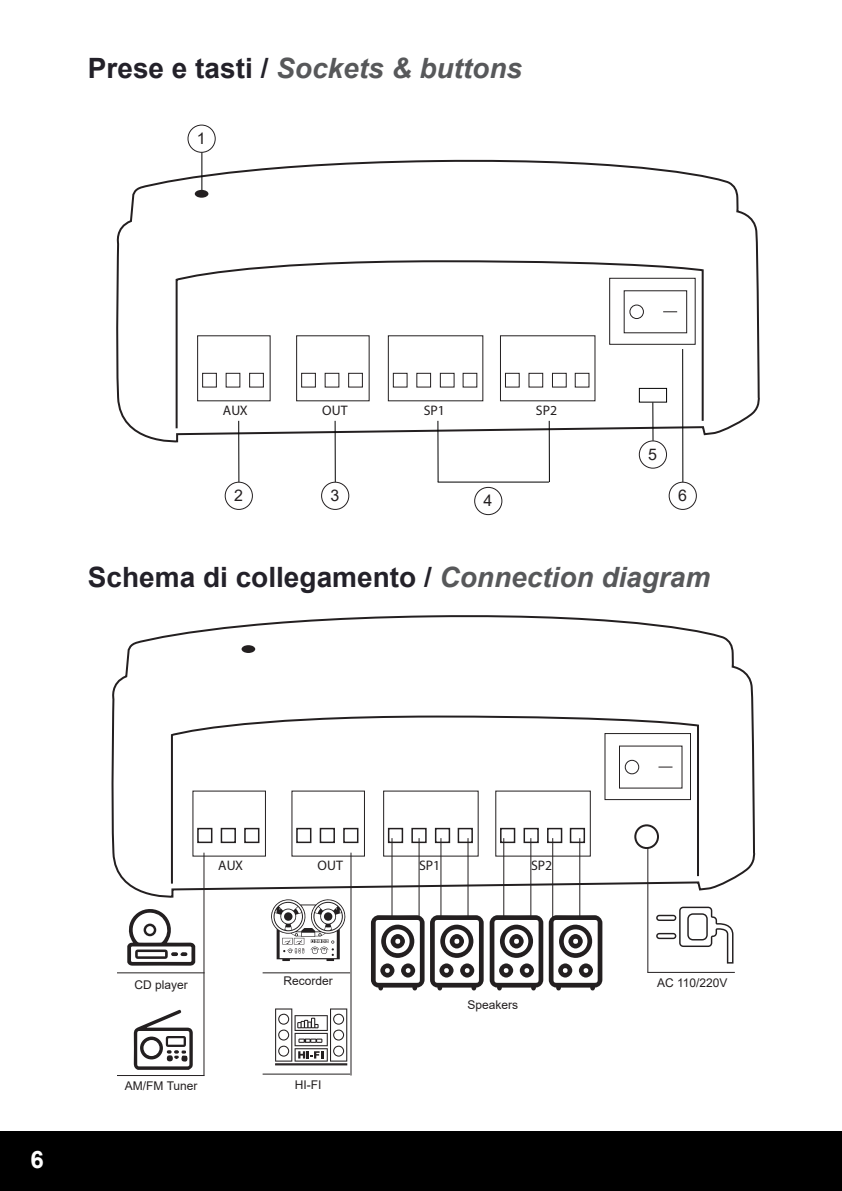
<style>
.page{position:relative;width:842px;height:1191px;background:#fff}
.page>*{position:absolute;margin:0;border:0;box-sizing:border-box;transform-origin:0 0}
.t1{font:700 28px "Arial";color:#232129}
.t2{font:italic 700 28px "Arial";color:#57585a}
.t3{font:700 24px "Arial";color:#fff}
.t4{font:16px "Arial";color:#231f20}
.t5{font:13.8px "Myriad Pro";color:#231f20}
.t6{font:12px "Arial";color:#231f20}
.s1{font-style:normal;color:#232129}
.s2{font-style:italic;color:#57585a}
</style>
<div class="page">
<div style="left:0;top:1131px;width:842px;height:60px;background:#000"></div>
<svg style="left:116px;top:156px;width:644px;height:288px"></svg>
<svg style="left:202px;top:373px;width:62px;height:14px"></svg>
<svg style="left:301px;top:373px;width:62px;height:14px"></svg>
<svg style="left:393px;top:373px;width:84px;height:14px"></svg>
<svg style="left:505px;top:373px;width:84px;height:14px"></svg>
<svg style="left:609px;top:277px;width:87px;height:68px"></svg>
<hr style="left:202px;top:152px;width:1px;height:39px;background:#000">
<div style="left:188px;top:125px;width:28px;height:28px;border:1px solid #231f20;border-radius:50%"></div>
<hr style="left:238px;top:421px;width:1px;height:61px;background:#000">
<hr style="left:335px;top:421px;width:1px;height:61px;background:#000">
<hr style="left:438px;top:421px;width:1px;height:61px;background:#000">
<hr style="left:549px;top:421px;width:1px;height:61px;background:#000">
<hr style="left:682px;top:349px;width:1px;height:133px;background:#000">
<hr style="left:652px;top:402px;width:1px;height:39px;background:#000">
<div style="left:225px;top:482px;width:28px;height:28px;border:1px solid #231f20;border-radius:50%"></div>
<div style="left:321px;top:482px;width:28px;height:28px;border:1px solid #231f20;border-radius:50%"></div>
<div style="left:474px;top:487px;width:28px;height:28px;border:1px solid #231f20;border-radius:50%"></div>
<div style="left:669px;top:482px;width:28px;height:28px;border:1px solid #231f20;border-radius:50%"></div>
<div style="left:639px;top:440px;width:28px;height:28px;border:1px solid #231f20;border-radius:50%"></div>
<hr style="left:438px;top:482px;width:111px;height:1px;background:#000">
<div style="left:639px;top:388px;width:28px;height:14px;border:1px solid #000"></div>
<div style="left:195px;top:190px;width:13px;height:8px;background:#231f20;border-radius:50%"></div>
<svg style="left:111px;top:615px;width:645px;height:284px"></svg>
<svg style="left:196px;top:827px;width:64px;height:17px"></svg>
<svg style="left:295px;top:827px;width:64px;height:17px"></svg>
<svg style="left:387px;top:827px;width:87px;height:17px"></svg>
<svg style="left:499px;top:827px;width:87px;height:17px"></svg>
<svg style="left:604px;top:732px;width:87px;height:68px"></svg>
<div style="left:242px;top:645px;width:13px;height:8px;background:#231f20;border-radius:50%"></div>
<hr style="left:117px;top:972px;width:87px;height:1px;background:#231f20">
<hr style="left:263px;top:972px;width:87px;height:1px;background:#231f20">
<hr style="left:117px;top:1075px;width:87px;height:1px;background:#231f20">
<hr style="left:263px;top:1073px;width:87px;height:1px;background:#231f20">
<hr style="left:203px;top:852px;width:1px;height:223px;background:#231f20">
<hr style="left:350px;top:852px;width:1px;height:223px;background:#231f20">
<svg style="left:127px;top:909px;width:68px;height:56px"></svg>
<svg style="left:134px;top:1010px;width:59px;height:59px"></svg>
<svg style="left:271px;top:899px;width:75px;height:62px"></svg>
<div style="left:284px;top:912px;width:8px;height:8px;background:#231f20;border-radius:50%"></div>
<div style="left:324px;top:912px;width:8px;height:8px;background:#231f20;border-radius:50%"></div>
<hr style="left:275px;top:1063px;width:72px;height:2px;background:#231f20">
<svg style="left:275px;top:1008px;width:72px;height:53px"></svg>
<div style="left:552px;top:837px;width:28px;height:80px;border:1px solid #231f20"></div>
<svg style="left:490px;top:915px;width:53px;height:75px"></svg>
<svg style="left:371px;top:915px;width:113px;height:75px"></svg>
<svg style="left:549px;top:915px;width:53px;height:75px"></svg>
<div style="left:634px;top:824px;width:25px;height:25px;border:2px solid #231f20;border-radius:50%"></div>
<hr style="left:647px;top:972px;width:88px;height:1px;background:#231f20">
<hr style="left:647px;top:848px;width:1px;height:124px;background:#231f20">
<svg style="left:656px;top:906px;width:77px;height:57px"></svg>
<h1 class="t2" style="left:88px;top:49px;width:436px"><span class="s1">Prese e tasti /</span> Sockets &amp; buttons</h1>
<h3 class="t4" style="left:197px;top:127px;width:10px">1</h3>
<p class="t5" style="left:223px;top:402px;width:26px">AUX</p>
<p class="t5" style="left:322px;top:402px;width:27px">OUT</p>
<p class="t5" style="left:424px;top:402px;width:23px">SP1</p>
<p class="t5" style="left:536px;top:402px;width:23px">SP2</p>
<h3 class="t4" style="left:648px;top:443px;width:10px">5</h3>
<h3 class="t4" style="left:234px;top:484px;width:10px">2</h3>
<h3 class="t4" style="left:330px;top:484px;width:10px">3</h3>
<h3 class="t4" style="left:483px;top:490px;width:10px">4</h3>
<h3 class="t4" style="left:678px;top:484px;width:10px">6</h3>
<h1 class="t1" style="left:88px;top:557px;width:624px">Schema di collegamento / <span class="s2">Connection diagram</span></h1>
<h2 class="t3" style="left:30px;top:1143px;width:15px">6</h2>
<p class="t5" style="left:218px;top:857px;width:26px">AUX</p>
<p class="t5" style="left:318px;top:857px;width:27px">OUT</p>
<p class="t5" style="left:419px;top:857px;width:23px">SP1</p>
<p class="t5" style="left:531px;top:857px;width:23px">SP2</p>
<p class="t6" style="left:135px;top:976px;width:55px">CD player</p>
<p class="t6" style="left:125px;top:1077px;width:74px">AM/FM Tuner</p>
<p class="t6" style="left:283px;top:972px;width:51px">Recorder</p>
<p class="t6" style="left:295px;top:1076px;width:28px">HI-FI</p>
<p class="t6" style="left:468px;top:996px;width:52px">Speakers</p>
<p class="t6" style="left:657px;top:974px;width:72px">AC 110/220V</p>
</div>
